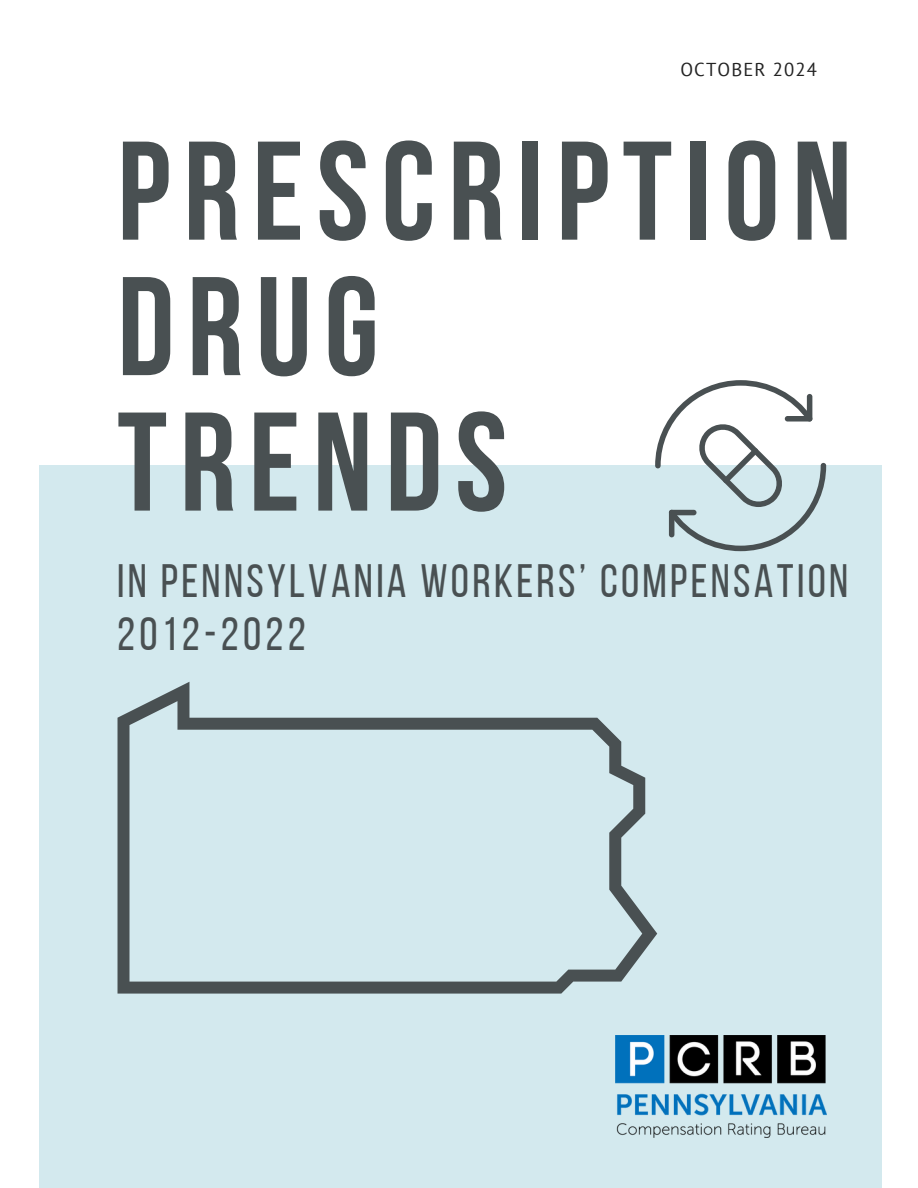
<style>
.page{position:relative;width:918px;height:1188px;background:#fff}
.page>*{position:absolute;margin:0;border:0;box-sizing:border-box;transform-origin:0 0}
.t1{font:700 140.1px/135.4px "Bebas Neue";letter-spacing:.09em;color:#495052}
.t2{font:46.65px/52.8px "Bebas Neue";letter-spacing:.07em;color:#495052}
.t3{font:18.6px "PT Sans";letter-spacing:.06em;color:#222}
</style>
<div class="page">
<div style="left:39px;top:466px;width:843px;height:722px;background:#d3e9ee"></div>
<svg style="left:655px;top:380px;width:171px;height:171px"></svg>
<svg style="left:118px;top:682px;width:539px;height:311px"></svg>
<img style="left:616px;top:1035px;width:210px;height:103px">
<p class="t3" style="left:680px;top:57px;width:138px">OCTOBER 2024</p>
<p class="t1" style="left:117px;top:137px;width:736px">PRESCRIPTION<br>DRUG<br>TRENDS</p>
<p class="t2" style="left:117px;top:559px;width:733px">IN PENNSYLVANIA WORKERS’ COMPENSATION<br>2012-2022</p>
</div>
